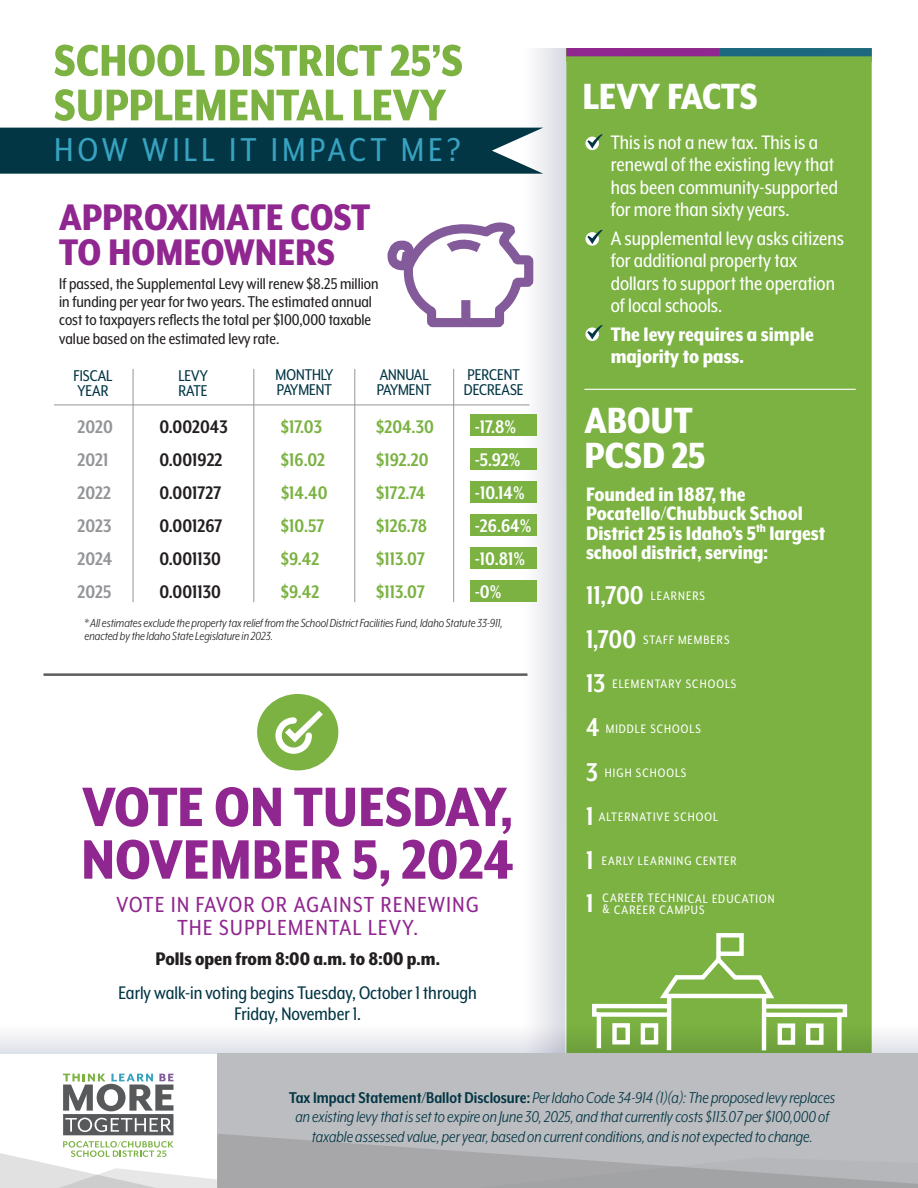
<style>
.page{position:relative;width:918px;height:1188px;background:#fff}
.page>*{position:absolute;margin:0;border:0;box-sizing:border-box;transform-origin:0 0}
.t1{font:800 63.9px/52.7px "Mr Eaves XL Mod Nar OT";color:#90268f}
.t2{font:800 51.15px/44.5px "Mr Eaves XL Mod Nar OT";color:#7bb242}
.t3{font:800 42.6px/35.7px "Mr Eaves XL Mod Nar OT";letter-spacing:-.005em;color:#90268f}
.t4{font:800 42px/35.2px "Mr Eaves XL Mod Nar OT";color:#fff}
.t5{font:38.1px "Mr Eaves XL Mod Nar OT";letter-spacing:.12em;color:#37a3c0}
.t6{font:700 29.7px "Mr Eaves XL Mod Nar OT";color:#fff}
.t7{font:25.05px/23.9px "Mr Eaves XL Mod Nar OT";letter-spacing:.06em;color:#90268f;text-align:center}
.t8{font:22.5px/22.5px "Mr Eaves XL Mod Nar OT";color:#fff}
.t9{font:800 22.5px/19.5px "Mr Eaves XL Mod Nar OT";color:#fff}
.t10{font:700 21px "Mr Eaves XL Mod Nar OT";color:#7bb242}
.t11{font:21px/21px "Mr Eaves XL Mod Nar OT";color:#033645;text-align:center}
.t12{font:700 21px "Mr Eaves XL Mod Nar OT";color:#231f20}
.t13{font:700 21px "Mr Eaves XL Mod Nar OT";color:#fff}
.t14{font:800 21px "Mr Eaves XL Mod Nar OT";color:#231f20}
.t15{font:700 21px "Mr Eaves XL Mod Nar OT";color:#939598}
.t16{font:italic 18px/19.5px "Mr Eaves XL Mod Nar OT";color:#033645;text-align:center}
.t17{font:18px/18.3px "Mr Eaves XL Mod Nar OT";color:#231f20}
.t18{font:18px/15px "Mr Eaves XL Mod Nar OT";color:#033645}
.t19{font:14.25px/11.1px "Mr Eaves XL Mod Nar OT";letter-spacing:.075em;color:#fff}
.t20{font:italic 13.5px/13.5px "Mr Eaves XL Mod Nar OT";color:#231f20}
.s1{font-weight:700;font-size:29.7px}
.s2{font-weight:700;font-style:normal}
</style>
<div class="page">
<svg style="left:520px;top:48px;width:46px;height:975px"></svg>
<div style="left:566px;top:48px;width:306px;height:1068px;background:#7bb242"></div>
<svg style="left:0;top:1023px;width:918px;height:30px"></svg>
<div style="left:217px;top:1053px;width:701px;height:135px;background:#bcbdc0"></div>
<svg style="left:566px;top:56px;width:306px;height:1px"></svg>
<div style="left:470px;top:580px;width:66px;height:22px;background:#7bb242"></div>
<div style="left:470px;top:547px;width:66px;height:22px;background:#7bb242"></div>
<div style="left:470px;top:481px;width:66px;height:22px;background:#7bb242"></div>
<div style="left:470px;top:448px;width:66px;height:22px;background:#7bb242"></div>
<div style="left:470px;top:415px;width:66px;height:21px;background:#7bb242"></div>
<div style="left:470px;top:514px;width:66px;height:22px;background:#7bb242"></div>
<svg style="left:0;top:48px;width:543px;height:284px"></svg>
<hr style="left:584px;top:389px;width:272px;height:1px;background:#fff">
<hr style="left:43px;top:673px;width:484px;height:3px;background:#5c5c5f">
<hr style="left:54px;top:405px;width:476px;height:1px;background:#939598">
<div style="left:257px;top:694px;width:81px;height:76px;background:#7bb242;border-radius:50%"></div>
<svg style="left:275px;top:711px;width:48px;height:43px"></svg>
<svg style="left:0;top:1074px;width:918px;height:114px"></svg>
<svg style="left:590px;top:933px;width:259px;height:120px"></svg>
<hr style="left:133px;top:369px;width:1px;height:233px;background:#939598">
<hr style="left:253px;top:369px;width:1px;height:233px;background:#939598">
<hr style="left:354px;top:369px;width:1px;height:233px;background:#939598">
<hr style="left:453px;top:369px;width:1px;height:233px;background:#939598">
<svg style="left:585px;top:137px;width:14px;height:13px"></svg>
<svg style="left:587px;top:134px;width:16px;height:15px"></svg>
<svg style="left:585px;top:232px;width:14px;height:14px"></svg>
<svg style="left:587px;top:230px;width:16px;height:14px"></svg>
<svg style="left:585px;top:327px;width:14px;height:14px"></svg>
<svg style="left:587px;top:325px;width:16px;height:14px"></svg>
<div style="left:566px;top:48px;width:153px;height:8px;background:#90268f"></div>
<div style="left:719px;top:48px;width:153px;height:8px;background:#1e687f"></div>
<p class="t2" style="left:54px;top:37px;width:411px">SCHOOL DISTRICT 25’S<br>SUPPLEMENTAL LEVY</p>
<p class="t5" style="left:55px;top:130px;width:407px">HOW WILL IT IMPACT ME?</p>
<p class="t3" style="left:59px;top:198px;width:313px">APPROXIMATE COST<br>TO HOMEOWNERS</p>
<p class="t17" style="left:59px;top:274px;width:321px">If passed, the Supplemental Levy will renew $8.25 million in funding per year for two years. The estimated annual cost to taxpayers reflects the total per $100,000 taxable value based on the estimated levy rate.</p>
<p class="t18" style="left:74px;top:368px;width:40px">FISCAL<br>YEAR</p>
<p class="t18" style="left:178px;top:368px;width:31px">LEVY<br>RATE</p>
<p class="t18" style="left:276px;top:367px;width:59px">MONTHLY<br>PAYMENT</p>
<p class="t18" style="left:377px;top:367px;width:56px">ANNUAL<br>PAYMENT</p>
<p class="t18" style="left:464px;top:367px;width:61px">PERCENT<br>DECREASE</p>
<p class="t15" style="left:78px;top:415px;width:37px">2020</p>
<p class="t12" style="left:159px;top:415px;width:70px">0.002043</p>
<p class="t10" style="left:281px;top:415px;width:43px">$17.03</p>
<p class="t10" style="left:376px;top:415px;width:59px">$204.30</p>
<p class="t13" style="left:475px;top:415px;width:43px">-17.8%</p>
<p class="t15" style="left:78px;top:448px;width:32px">2021</p>
<p class="t12" style="left:159px;top:448px;width:65px">0.001922</p>
<p class="t10" style="left:281px;top:448px;width:46px">$16.02</p>
<p class="t10" style="left:376px;top:448px;width:54px">$192.20</p>
<p class="t13" style="left:475px;top:448px;width:47px">-5.92%</p>
<p class="t15" style="left:78px;top:481px;width:35px">2022</p>
<p class="t12" style="left:159px;top:481px;width:63px">0.001727</p>
<p class="t10" style="left:281px;top:481px;width:48px">$14.40</p>
<p class="t10" style="left:376px;top:481px;width:50px">$172.74</p>
<p class="t13" style="left:475px;top:481px;width:51px">-10.14%</p>
<p class="t15" style="left:78px;top:514px;width:35px">2023</p>
<p class="t12" style="left:159px;top:514px;width:64px">0.001267</p>
<p class="t10" style="left:281px;top:514px;width:45px">$10.57</p>
<p class="t10" style="left:376px;top:514px;width:52px">$126.78</p>
<p class="t13" style="left:475px;top:514px;width:58px">-26.64%</p>
<p class="t15" style="left:78px;top:547px;width:36px">2024</p>
<p class="t12" style="left:159px;top:547px;width:63px">0.001130</p>
<p class="t10" style="left:281px;top:547px;width:40px">$9.42</p>
<p class="t10" style="left:376px;top:547px;width:50px">$113.07</p>
<p class="t13" style="left:475px;top:547px;width:52px">-10.81%</p>
<p class="t15" style="left:78px;top:580px;width:35px">2025</p>
<p class="t12" style="left:159px;top:580px;width:63px">0.001130</p>
<p class="t10" style="left:281px;top:580px;width:40px">$9.42</p>
<p class="t10" style="left:376px;top:580px;width:50px">$113.07</p>
<p class="t13" style="left:475px;top:580px;width:28px">-0%</p>
<p class="t20" style="left:85px;top:616px;width:420px">* All estimates exclude the property tax relief from the School District Facilities Fund, Idaho Statute 33-911, enacted by the Idaho State Legislature in 2023.</p>
<p class="t1" style="left:81px;top:779px;width:434px">VOTE ON TUESDAY,<br>NOVEMBER 5, 2024</p>
<p class="t7" style="left:117px;top:892px;width:364px">VOTE IN FAVOR OR AGAINST RENEWING<br>THE SUPPLEMENTAL LEVY.</p>
<p class="t14" style="left:156px;top:948px;width:286px">Polls open from 8:00 a.m. to 8:00 p.m.</p>
<p class="t11" style="left:119px;top:982px;width:360px">Early walk-in voting begins Tuesday, October 1 through<br>Friday, November 1.</p>
<p class="t4" style="left:583px;top:78px;width:177px">LEVY FACTS</p>
<p class="t8" style="left:611px;top:130px;width:229px">This is not a new tax. This is a renewal of the existing levy that has been community-supported for more than sixty years.</p>
<p class="t8" style="left:611px;top:226px;width:235px">A supplemental levy asks citizens for additional property tax dollars to support the operation of local schools.</p>
<p class="t9" style="left:611px;top:322px;width:205px;line-height:22.5px">The levy requires a simple majority to pass.</p>
<p class="t4" style="left:584px;top:402px;width:123px">ABOUT<br>PCSD 25</p>
<p class="t9" style="left:586px;top:484px;width:241px">Founded in 1887, the<br>Pocatello/Chubbuck School<br>District 25 is Idaho’s 5<sup>th</sup> largest school district, serving:</p>
<p class="t6" style="left:586px;top:579px;width:59px">11,700</p>
<p class="t19" style="left:651px;top:590px;width:56px">LEARNERS</p>
<p class="t6" style="left:586px;top:623px;width:52px">1,700</p>
<p class="t19" style="left:643px;top:634px;width:88px">STAFF MEMBERS</p>
<p class="t6" style="left:586px;top:667px;width:21px">13</p>
<p class="t19" style="left:612px;top:678px;width:125px">ELEMENTARY SCHOOLS</p>
<p class="t19" style="left:586px;top:723px;width:116px"><span class="s1">4</span> MIDDLE SCHOOLS</p>
<p class="t19" style="left:586px;top:767px;width:102px"><span class="s1">3</span> HIGH SCHOOLS</p>
<p class="t19" style="left:599px;top:811px;width:121px">ALTERNATIVE SCHOOL</p>
<p class="t6" style="left:586px;top:800px;width:9px">1</p>
<p class="t6" style="left:586px;top:845px;width:9px">1</p>
<p class="t19" style="left:586px;top:892px;width:190px;text-indent:17px">CAREER TECHNICAL EDUCATION<br><span class="s1">1</span> &amp; CAREER CAMPUS</p>
<p class="t19" style="left:602px;top:855px;width:137px">EARLY LEARNING CENTER</p>
<p class="t16" style="left:289px;top:1087px;width:547px"><span class="s2">Tax Impact Statement/Ballot Disclosure:</span> Per Idaho Code 34-914 (1)(a): The proposed levy replaces an existing levy that is set to expire on June 30, 2025, and that currently costs $113.07 per $100,000 of taxable assessed value, per year, based on current conditions, and is not expected to change.</p>
</div>
